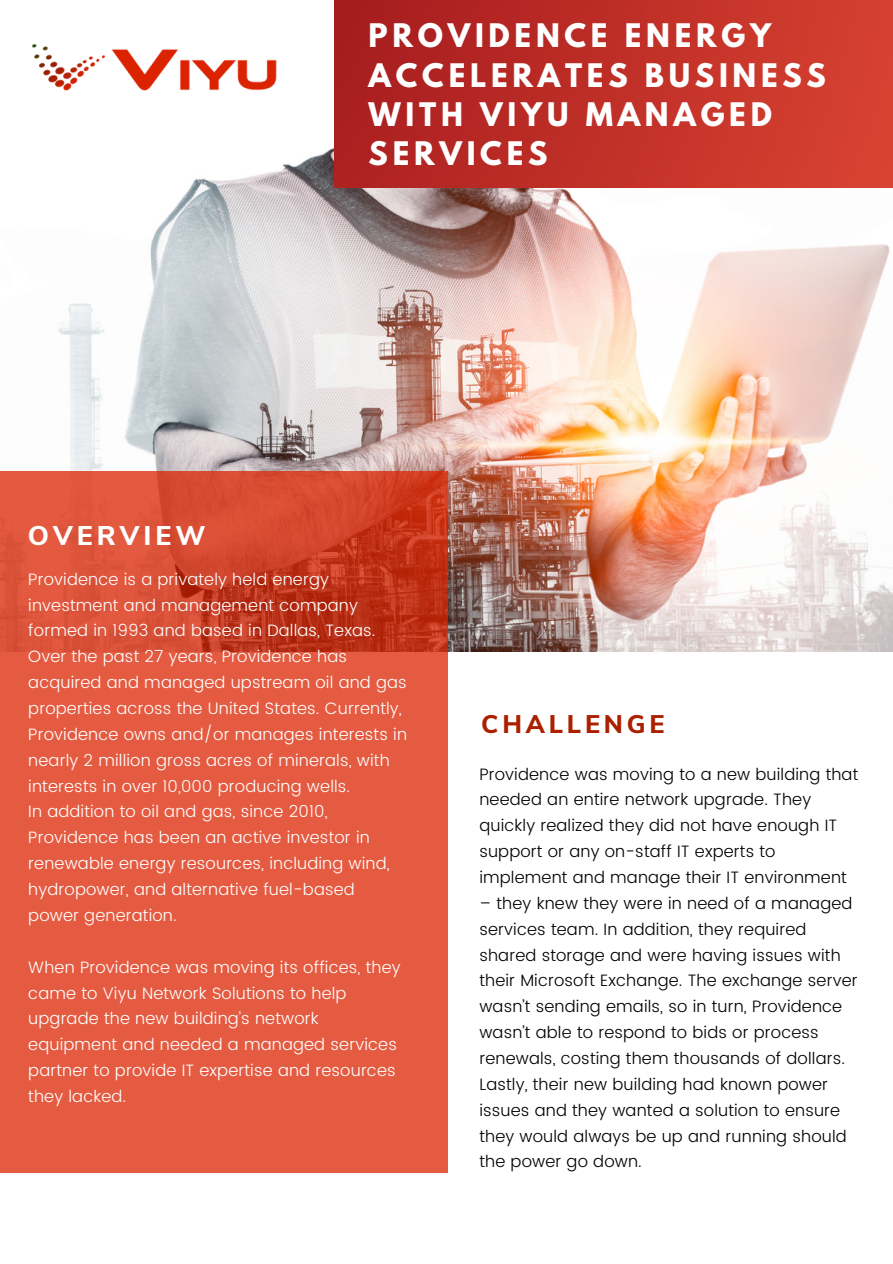
<style>
.page{position:relative;width:893px;height:1264px;background:#fff}
.page>*{position:absolute;margin:0;border:0;box-sizing:border-box;transform-origin:0 0}
.t1{font:700 28.8px/39.3px "League Spartan";letter-spacing:.165em;color:#fff}
.t2{font:800 27px "Nunito Sans";letter-spacing:.15em;color:#fff}
.t3{font:800 25.5px "Nunito Sans";letter-spacing:.15em;color:#ac2000}
.t4{font:300 16.5px/25.8px "Poppins";letter-spacing:.01em;color:#fff}
.t5{font:300 16.5px/25.8px "Poppins";letter-spacing:.01em;color:#000}
</style>
<div class="page">
<img style="left:58px;top:133px;width:834px;height:518px">
<img style="left:335px;top:0;width:557px;height:188px">
<svg style="left:0;top:471px;width:447px;height:701px;background:#df553b"></svg>
<img style="left:32px;top:44px;width:245px;height:47px">
<h1 class="t1" style="left:368px;top:20px;width:458px">PROVIDENCE ENERGY<br>ACCELERATES BUSINESS<br>WITH VIYU MANAGED<br>SERVICES</h1>
<h2 class="t2" style="left:28px;top:518px;width:179px">OVERVIEW</h2>
<p class="t4" style="left:28px;top:566px;width:380px">Providence is a privately held energy investment and management company formed in 1993 and based in Dallas, Texas.<br>Over the past 27 years, Providence has acquired and managed upstream oil and gas properties across the United States. Currently, Providence owns and/or manages interests in nearly 2 million gross acres of minerals, with interests in over 10,000 producing wells.<br>In addition to oil and gas, since 2010, Providence has been an active investor in renewable energy resources, including wind, hydropower, and alternative fuel-based power generation.</p>
<p class="t4" style="left:28px;top:954px;width:374px">When Providence was moving its offices, they came to Viyu Network Solutions to help upgrade the new building’s network equipment and needed a managed services partner to provide IT expertise and resources they lacked.</p>
<h3 class="t3" style="left:481px;top:707px;width:185px">CHALLENGE</h3>
<p class="t5" style="left:479px;top:761px;width:380px">Providence was moving to a new building that needed an entire network upgrade. They quickly realized they did not have enough IT support or any on-staff IT experts to implement and manage their IT environment</p>
<p class="t5" style="left:479px;top:890px;width:380px">– they knew they were in need of a managed services team. In addition, they required shared storage and were having issues with their Microsoft Exchange. The exchange server wasn’t sending emails, so in turn, Providence wasn’t able to respond to bids or process renewals, costing them thousands of dollars.<br>Lastly, their new building had known power issues and they wanted a solution to ensure they would always be up and running should the power go down.</p>
</div>
